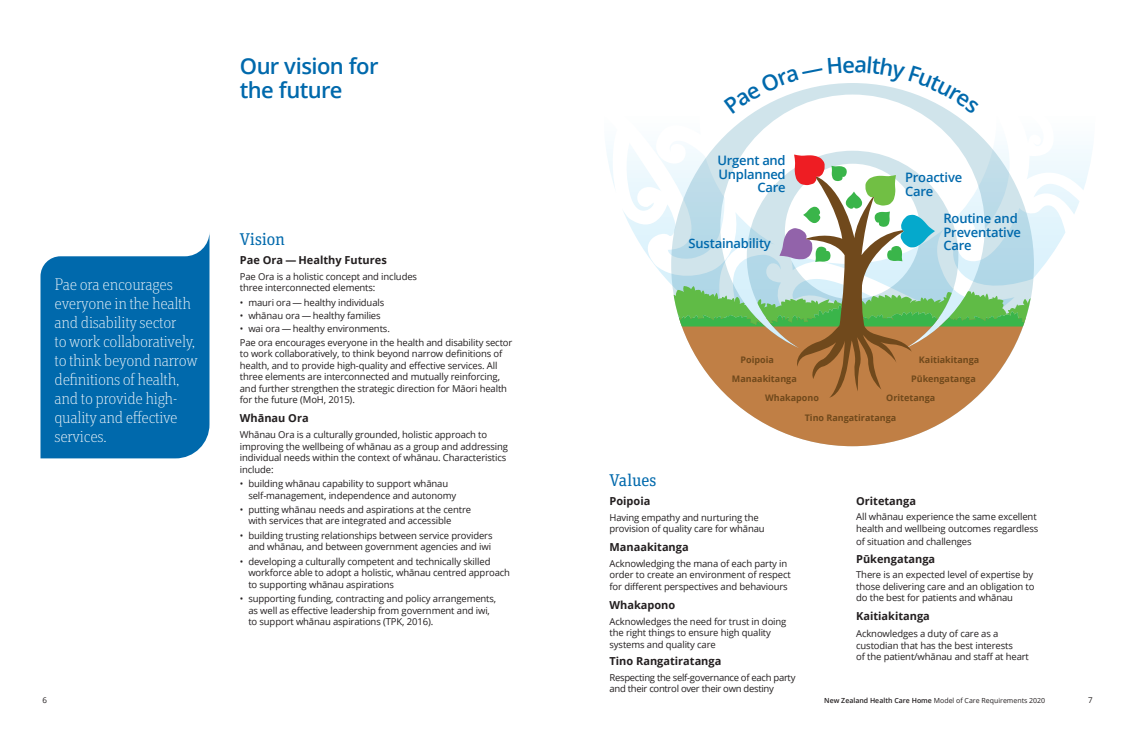
<style>
.page{position:relative;width:1134px;height:738px;background:#fff}
.page>*{position:absolute;margin:0;border:0;box-sizing:border-box;transform-origin:0 0}
.t1{font:600 22px/24px "Open Sans";letter-spacing:-.025em;color:#0069ac}
.t2{font:100 17px/19px "Unit Slab Pro";letter-spacing:-.015em;color:#fff}
.t3{font:17px "Unit Slab Pro";letter-spacing:-.015em;color:#0069ac}
.t4{font:600 13px/13.5px "Open Sans";letter-spacing:-.015em;color:#0069ac}
.t5{font:700 11px "Open Sans";color:#231f20}
.t6{font:9.5px/11.5px "Open Sans";letter-spacing:-.015em;color:#231f20}
.t7{font:700 9px/19.3px "Open Sans";color:#70491c}
.t8{font:8px "Open Sans";color:#231f20}
.t9{font:7px "Open Sans";color:#231f20}
.s1{font-weight:600}
</style>
<div class="page">
<svg style="left:606px;top:145px;width:487px;height:139px"></svg>
<svg style="left:671px;top:114px;width:363px;height:40px"></svg>
<svg style="left:728px;top:397px;width:249px;height:49px;fill:#c07f45"></svg>
<svg style="left:671px;top:154px;width:363px;height:243px"></svg>
<svg style="left:40px;top:236px;width:169px;height:222px;background:#1977b4"></svg>
<svg style="left:752px;top:83px;width:202px;height:31px"></svg>
<h1 class="t1" style="left:240px;top:53px;width:140px">Our vision for the future</h1>
<h2 class="t2" style="left:55px;top:274px;width:145px">Pae ora encourages everyone in the health and disability sector<br>to work collaboratively, to think beyond narrow definitions of health, and to provide high&shy;quality and effective services.</h2>
<h2 class="t3" style="left:240px;top:227px;width:47px">Vision</h2>
<p class="t5" style="left:240px;top:252px;width:148px">Pae Ora — Healthy Futures</p>
<p class="t6" style="left:240px;top:270px;width:179px">Pae Ora is a holistic concept and includes three interconnected elements:</p>
<p class="t6" style="left:240px;top:296px;width:146px">• mauri ora — healthy individuals</p>
<p class="t6" style="left:240px;top:309px;width:142px">• whānau ora — healthy families</p>
<p class="t6" style="left:240px;top:320px;width:274px;line-height:14.3px">• wai ora — healthy environments.<br>Pae ora encourages everyone in the health and disability sector</p>
<p class="t6" style="left:240px;top:347px;width:269px">to work collaboratively, to think beyond narrow definitions of health, and to provide high-quality and effective services. All three elements are interconnected and mutually reinforcing, and further strengthen the strategic direction for Māori health for the future (MoH, 2015).</p>
<p class="t5" style="left:240px;top:410px;width:70px">Whānau Ora</p>
<p class="t6" style="left:240px;top:428px;width:270px">Whānau Ora is a culturally grounded, holistic approach to improving the wellbeing of whānau as a group and addressing individual needs within the context of whānau. Characteristics include:</p>
<p class="t6" style="left:248px;top:477px;width:209px;text-indent:-9px">• building whānau capability to support whānau self-management, independence and autonomy</p>
<p class="t6" style="left:248px;top:503px;width:224px;text-indent:-9px">• putting whānau needs and aspirations at the centre with services that are integrated and accessible</p>
<p class="t6" style="left:240px;top:529px;width:254px;text-align:right">• building trusting relationships between service providers and whānau, and between government agencies and iwi</p>
<p class="t6" style="left:248px;top:554px;width:263px;text-indent:-9px">• developing a culturally competent and technically skilled workforce able to adopt a holistic, whānau centred approach to supporting whānau aspirations</p>
<p class="t6" style="left:248px;top:592px;width:249px;text-indent:-9px">• supporting funding, contracting and policy arrangements, as well as effective leadership from government and iwi, to support whānau aspirations (TPK, 2016).</p>
<h3 class="t4" style="left:717px;top:153px;width:70px;text-align:right">Urgent and<br>Unplanned<br>Care</h3>
<h3 class="t4" style="left:689px;top:236px;width:84px">Sustainability</h3>
<h3 class="t4" style="left:905px;top:170px;width:59px">Proactive<br>Care</h3>
<h3 class="t4" style="left:943px;top:211px;width:79px">Routine and<br>Preventative<br>Care</h3>
<p class="t7" style="left:741px;top:349px;width:35px">Poipoia</p>
<p class="t7" style="left:919px;top:349px;width:62px">Kaitiakitanga</p>
<p class="t7" style="left:732px;top:369px;width:66px">Manaakitanga</p>
<p class="t7" style="left:911px;top:369px;width:66px">Pūkengatanga</p>
<p class="t7" style="left:765px;top:388px;width:55px">Whakapono</p>
<p class="t7" style="left:805px;top:388px;width:132px;text-indent:82px">Oritetanga<br>Tino Rangatiratanga</p>
<h2 class="t3" style="left:609px;top:468px;width:48px">Values</h2>
<p class="t5" style="left:609px;top:493px;width:42px">Poipoia</p>
<p class="t6" style="left:609px;top:511px;width:157px">Having empathy and nurturing the provision of quality care for whānau</p>
<p class="t5" style="left:609px;top:539px;width:81px">Manaakitanga</p>
<p class="t6" style="left:609px;top:557px;width:183px">Acknowledging the mana of each party in order to create an environment of respect for different perspectives and behaviours</p>
<p class="t5" style="left:609px;top:596px;width:67px">Whakapono</p>
<p class="t6" style="left:609px;top:614px;width:178px">Acknowledges the need for trust in doing the right things to ensure high quality systems and quality care</p>
<p class="t5" style="left:609px;top:653px;width:113px">Tino Rangatiratanga</p>
<p class="t6" style="left:609px;top:671px;width:187px">Respecting the self-governance of each party and their control over their own destiny</p>
<p class="t5" style="left:856px;top:492px;width:61px">Oritetanga</p>
<p class="t6" style="left:856px;top:510px;width:184px">All whānau experience the same excellent health and wellbeing outcomes regardless</p>
<p class="t6" style="left:856px;top:535px;width:117px">of situation and challenges</p>
<p class="t5" style="left:856px;top:550px;width:81px">Pūkengatanga</p>
<p class="t6" style="left:856px;top:568px;width:180px;text-align:justify">There is an expected level of expertise by those delivering care and an obligation to do the best for patients and whānau</p>
<p class="t5" style="left:856px;top:608px;width:75px">Kaitiakitanga</p>
<p class="t6" style="left:856px;top:627px;width:174px">Acknowledges a duty of care as a custodian that has the best interests<br>of the patient/whānau and staff at heart</p>
<p class="t8" style="left:43px;top:694px;width:6px">6</p>
<p class="t9" style="left:824px;top:695px;width:223px"><span class="s1">New Zealand Health Care Home</span> Model of Care Requirements 2020</p>
<p class="t8" style="left:1088px;top:694px;width:6px">7</p>
</div>
